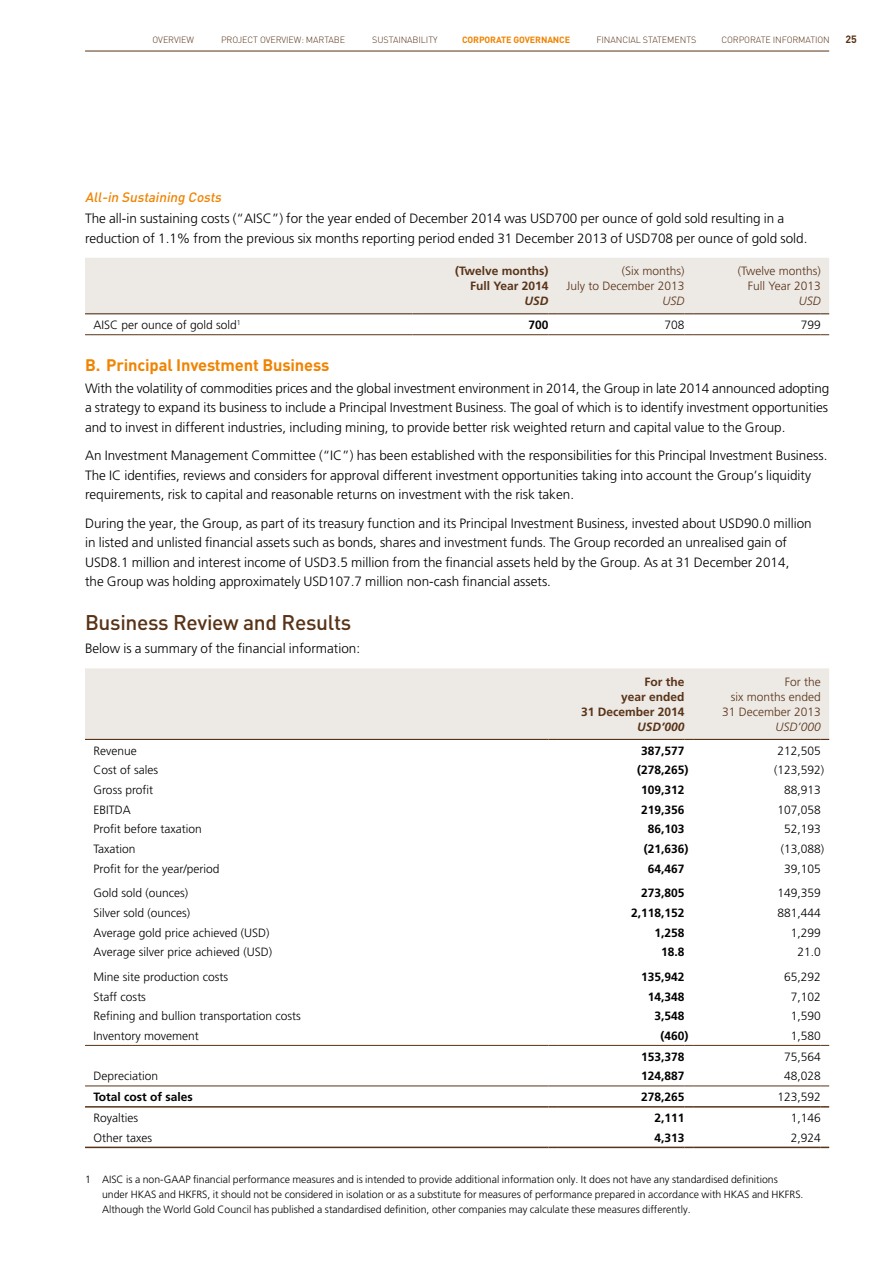
<style>
.page{position:relative;width:893px;height:1263px;background:#fff}
.page>*{position:absolute;margin:0;border:0;box-sizing:border-box;transform-origin:0 0}
.t1{font:500 21px "DIN Pro";letter-spacing:-.015em;color:#583317}
.t2{font:700 16.5px "DIN Pro";letter-spacing:-.01em;color:#f08300}
.t3{font:300 13.5px/19.5px "Frutiger";color:#000}
.t4{font:italic 500 13.5px "DIN Pro";color:#f08300}
.t5{font:300 12px "Frutiger";color:#000}
.t6{font:700 12px "Frutiger";color:#000}
.t7{font:300 12px/15px "Frutiger";color:#583317;text-align:right}
.t8{font:700 12px/15px "Frutiger";color:#583317;text-align:right}
.t9{font:italic 300 12px "Frutiger";color:#583317}
.t10{font:italic 700 12px "Frutiger";color:#583317}
.t11{font:300 10.5px/15px "Frutiger";color:#000}
.t12{font:700 10.5px "DIN Pro";color:#583317}
.t13{font:300 9px "DIN Pro";letter-spacing:-.01em;color:#583317}
.t14{font:700 9px "DIN Pro";letter-spacing:-.01em;color:#f08300}
</style>
<div class="page">
<hr style="left:85px;top:51px;width:744px;height:1px;background:#583317">
<hr style="left:85px;top:334px;width:327px;height:1px;background:#583317">
<hr style="left:421px;top:334px;width:128px;height:1px;background:#583317">
<hr style="left:557px;top:334px;width:128px;height:1px;background:#583317">
<hr style="left:693px;top:334px;width:128px;height:1px;background:#583317">
<div style="left:85px;top:258px;width:744px;height:56px;background:#ede9e5"></div>
<div style="left:85px;top:668px;width:744px;height:71px;background:#ede9e5"></div>
<hr style="left:85px;top:739px;width:464px;height:1px;background:#583317">
<hr style="left:557px;top:739px;width:128px;height:1px;background:#583317">
<hr style="left:693px;top:739px;width:128px;height:1px;background:#583317">
<hr style="left:85px;top:1106px;width:464px;height:1px;background:#583317">
<hr style="left:557px;top:1106px;width:128px;height:1px;background:#583317">
<hr style="left:693px;top:1106px;width:128px;height:1px;background:#583317">
<hr style="left:85px;top:1146px;width:464px;height:2px;background:#583317">
<svg style="left:549px;top:1146px;width:8px;height:2px"></svg>
<hr style="left:557px;top:1146px;width:128px;height:2px;background:#583317">
<svg style="left:685px;top:1146px;width:8px;height:2px"></svg>
<hr style="left:693px;top:1146px;width:128px;height:2px;background:#583317">
<svg style="left:821px;top:1146px;width:8px;height:2px"></svg>
<hr style="left:85px;top:1086px;width:464px;height:1px;background:#583317">
<hr style="left:557px;top:1086px;width:128px;height:1px;background:#583317">
<hr style="left:693px;top:1086px;width:128px;height:1px;background:#583317">
<hr style="left:85px;top:1045px;width:464px;height:1px;background:#583317">
<hr style="left:557px;top:1045px;width:128px;height:1px;background:#583317">
<hr style="left:693px;top:1045px;width:128px;height:1px;background:#583317">
<p class="t13" style="left:153px;top:33px;width:43px">OVERVIEW</p>
<p class="t13" style="left:221px;top:33px;width:126px">PROJECT OVERVIEW: MARTABE</p>
<p class="t13" style="left:372px;top:33px;width:67px">SUSTAINABILITY</p>
<p class="t14" style="left:462px;top:33px;width:109px">CORPORATE GOVERNANCE</p>
<p class="t13" style="left:596px;top:33px;width:101px">FINANCIAL STATEMENTS</p>
<p class="t13" style="left:721px;top:33px;width:110px">CORPORATE INFORMATION</p>
<p class="t12" style="left:845px;top:32px;width:13px">25</p>
<p class="t4" style="left:85px;top:188px;width:141px">All-in Sustaining Costs</p>
<p class="t3" style="left:85px;top:209px;width:724px">The all-in sustaining costs (“AISC”) for the year ended of December 2014 was USD700 per ounce of gold sold resulting in a reduction of 1.1% from the previous six months reporting period ended 31 December 2013 of USD708 per ounce of gold sold.</p>
<p class="t8" style="left:455px;top:264px;width:95px">(Twelve months)<br>Full Year 2014</p>
<p class="t10" style="left:525px;top:294px;width:25px">USD</p>
<p class="t7" style="left:567px;top:264px;width:120px">(Six months)<br>July to December 2013</p>
<p class="t9" style="left:663px;top:294px;width:24px">USD</p>
<p class="t7" style="left:738px;top:264px;width:84px">(Twelve months)<br>Full Year 2013</p>
<p class="t9" style="left:799px;top:294px;width:24px">USD</p>
<p class="t5" style="left:94px;top:318px;width:149px">AISC per ounce of gold sold<sup>1</sup></p>
<p class="t6" style="left:528px;top:318px;width:22px">700</p>
<p class="t5" style="left:665px;top:318px;width:22px">708</p>
<p class="t5" style="left:801px;top:318px;width:22px">799</p>
<p class="t2" style="left:85px;top:354px;width:246px">B. Principal Investment Business</p>
<p class="t3" style="left:85px;top:378px;width:746px;text-align:justify">With the volatility of commodities prices and the global investment environment in 2014, the Group in late 2014 announced adopting a strategy to expand its business to include a Principal Investment Business. The goal of which is to identify investment opportunities and to invest in different industries, including mining, to provide better risk weighted return and capital value to the Group.</p>
<p class="t3" style="left:85px;top:446px;width:744px">An Investment Management Committee (“IC”) has been established with the responsibilities for this Principal Investment Business.<br>The IC identifies, reviews and considers for approval different investment opportunities taking into account the Group’s liquidity requirements, risk to capital and reasonable returns on investment with the risk taken.</p>
<p class="t3" style="left:85px;top:513px;width:728px">During the year, the Group, as part of its treasury function and its Principal Investment Business, invested about USD90.0 million in listed and unlisted financial assets such as bonds, shares and investment funds. The Group recorded an unrealised gain of USD8.1 million and interest income of USD3.5 million from the financial assets held by the Group. As at 31 December 2014,<br>the Group was holding approximately USD107.7 million non-cash financial assets.</p>
<h1 class="t1" style="left:85px;top:608px;width:268px">Business Review and Results</h1>
<p class="t3" style="left:85px;top:639px;width:277px">Below is a summary of the financial information:</p>
<p class="t8" style="left:581px;top:674px;width:105px">For the<br>year ended<br>31 December 2014</p>
<p class="t10" style="left:637px;top:720px;width:49px">USD’000</p>
<p class="t7" style="left:722px;top:674px;width:100px">For the<br>six months ended<br>31 December 2013</p>
<p class="t9" style="left:775px;top:720px;width:47px">USD’000</p>
<p class="t5" style="left:94px;top:744px;width:45px">Revenue</p>
<p class="t6" style="left:641px;top:743px;width:45px">387,577</p>
<p class="t5" style="left:777px;top:744px;width:45px">212,505</p>
<p class="t5" style="left:94px;top:763px;width:66px">Cost of sales</p>
<p class="t6" style="left:637px;top:763px;width:53px">(278,265)</p>
<p class="t5" style="left:774px;top:763px;width:52px">(123,592)</p>
<p class="t5" style="left:94px;top:783px;width:61px">Gross profit</p>
<p class="t6" style="left:641px;top:783px;width:45px">109,312</p>
<p class="t5" style="left:784px;top:783px;width:38px">88,913</p>
<p class="t5" style="left:94px;top:803px;width:39px">EBITDA</p>
<p class="t6" style="left:641px;top:802px;width:45px">219,356</p>
<p class="t5" style="left:777px;top:803px;width:45px">107,058</p>
<p class="t5" style="left:94px;top:822px;width:110px">Profit before taxation</p>
<p class="t6" style="left:648px;top:822px;width:38px">86,103</p>
<p class="t5" style="left:784px;top:822px;width:38px">52,193</p>
<p class="t5" style="left:94px;top:842px;width:44px">Taxation</p>
<p class="t6" style="left:644px;top:842px;width:46px">(21,636)</p>
<p class="t5" style="left:781px;top:842px;width:45px">(13,088)</p>
<p class="t5" style="left:94px;top:862px;width:127px">Profit for the year/period</p>
<p class="t6" style="left:648px;top:861px;width:38px">64,467</p>
<p class="t5" style="left:784px;top:862px;width:38px">39,105</p>
<p class="t5" style="left:94px;top:886px;width:96px">Gold sold (ounces)</p>
<p class="t6" style="left:641px;top:886px;width:45px">273,805</p>
<p class="t5" style="left:777px;top:886px;width:45px">149,359</p>
<p class="t5" style="left:94px;top:906px;width:98px">Silver sold (ounces)</p>
<p class="t6" style="left:631px;top:906px;width:55px">2,118,152</p>
<p class="t5" style="left:777px;top:906px;width:45px">881,444</p>
<p class="t5" style="left:94px;top:926px;width:177px">Average gold price achieved (USD)</p>
<p class="t6" style="left:655px;top:925px;width:32px">1,258</p>
<p class="t5" style="left:791px;top:926px;width:32px">1,299</p>
<p class="t5" style="left:94px;top:945px;width:180px">Average silver price achieved (USD)</p>
<p class="t6" style="left:661px;top:945px;width:25px">18.8</p>
<p class="t5" style="left:797px;top:945px;width:25px">21.0</p>
<p class="t5" style="left:94px;top:970px;width:136px">Mine site production costs</p>
<p class="t6" style="left:641px;top:970px;width:45px">135,942</p>
<p class="t5" style="left:784px;top:970px;width:38px">65,292</p>
<p class="t5" style="left:94px;top:990px;width:54px">Staff costs</p>
<p class="t6" style="left:648px;top:989px;width:38px">14,348</p>
<p class="t5" style="left:791px;top:990px;width:32px">7,102</p>
<p class="t5" style="left:94px;top:1009px;width:209px">Refining and bullion transportation costs</p>
<p class="t6" style="left:655px;top:1009px;width:32px">3,548</p>
<p class="t5" style="left:791px;top:1009px;width:32px">1,590</p>
<p class="t5" style="left:94px;top:1029px;width:107px">Inventory movement</p>
<p class="t6" style="left:661px;top:1029px;width:30px">(460)</p>
<p class="t5" style="left:791px;top:1029px;width:32px">1,580</p>
<p class="t6" style="left:641px;top:1049px;width:45px">153,378</p>
<p class="t5" style="left:784px;top:1050px;width:38px">75,564</p>
<p class="t5" style="left:94px;top:1069px;width:66px">Depreciation</p>
<p class="t6" style="left:641px;top:1069px;width:45px">124,887</p>
<p class="t5" style="left:784px;top:1069px;width:38px">48,028</p>
<p class="t6" style="left:94px;top:1090px;width:101px">Total cost of sales</p>
<p class="t6" style="left:641px;top:1090px;width:45px">278,265</p>
<p class="t5" style="left:777px;top:1090px;width:45px">123,592</p>
<p class="t5" style="left:94px;top:1111px;width:46px">Royalties</p>
<p class="t6" style="left:655px;top:1111px;width:32px">2,111</p>
<p class="t5" style="left:791px;top:1111px;width:32px">1,146</p>
<p class="t5" style="left:94px;top:1131px;width:60px">Other taxes</p>
<p class="t6" style="left:655px;top:1131px;width:32px">4,313</p>
<p class="t5" style="left:791px;top:1131px;width:32px">2,924</p>
<p class="t11" style="left:102px;top:1172px;width:703px;text-indent:-17px">1 AISC is a non-GAAP financial performance measures and is intended to provide additional information only. It does not have any standardised definitions under HKAS and HKFRS, it should not be considered in isolation or as a substitute for measures of performance prepared in accordance with HKAS and HKFRS.<br>Although the World Gold Council has published a standardised definition, other companies may calculate these measures differently.</p>
</div>
